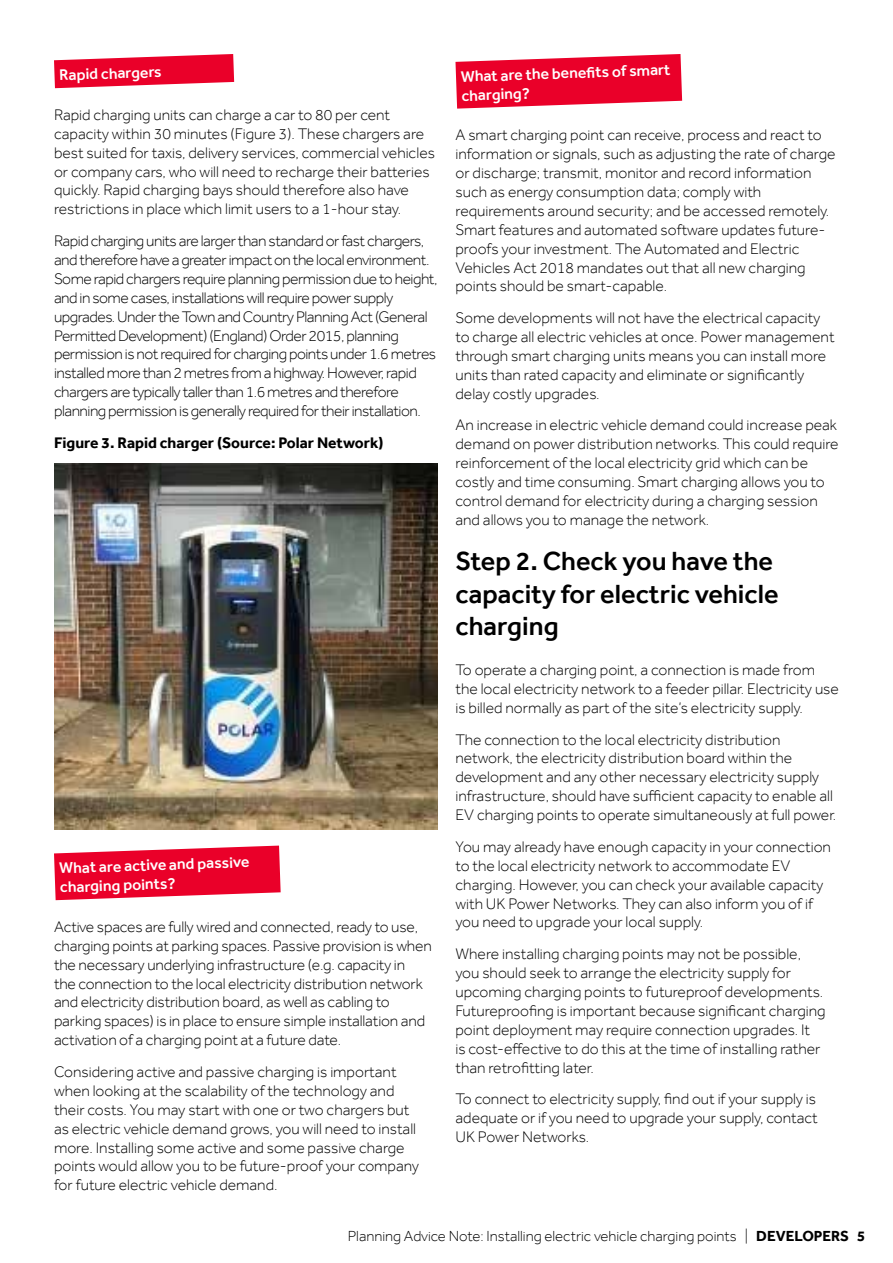
<style>
.page{position:relative;width:893px;height:1263px;background:#fff}
.page>*{position:absolute;margin:0;border:0;box-sizing:border-box;transform-origin:0 0}
.t1{font:500 27px/32.4px "Effra";color:#000}
.t2{font:300 15.75px/18.9px "Effra";color:#000}
.t3{font:300 15.75px/18.9px "Effra";letter-spacing:-.03em;color:#000}
.t4{font:500 15.75px/18.9px "Effra";color:#fff}
.t5{font:700 15.75px "Effra";color:#000}
.t6{font:300 15px "Effra";color:#000}
.s1{font-weight:700}
</style>
<div class="page">
<svg style="left:54px;top:54px;width:180px;height:34px"></svg>
<img style="left:54px;top:464px;width:383px;height:366px">
<svg style="left:54px;top:845px;width:227px;height:55px;background:#ed274a"></svg>
<svg style="left:455px;top:54px;width:227px;height:55px;background:#ed274a"></svg>
<p class="t4" style="left:59px;top:65px;width:104px;rotate:-2deg">Rapid chargers</p>
<p class="t2" style="left:54px;top:105px;width:382px">Rapid charging units can charge a car to 80 per cent capacity within 30 minutes (Figure 3). These chargers are best suited for taxis, delivery services, commercial vehicles or company cars, who will need to recharge their batteries quickly. Rapid charging bays should therefore also have restrictions in place which limit users to a 1-hour stay.</p>
<p class="t3" style="left:54px;top:231px;width:385px">Rapid charging units are larger than standard or fast chargers, and therefore have a greater impact on the local environment.<br>Some rapid chargers require planning permission due to height, and in some cases, installations will require power supply upgrades. Under the Town and Country Planning Act (General Permitted Development) (England) Order 2015, planning permission is not required for charging points under 1.6 metres installed more than 2 metres from a highway. However, rapid chargers are typically taller than 1.6 metres and therefore planning permission is generally required for their installation.</p>
<p class="t5" style="left:54px;top:433px;width:331px">Figure 3. Rapid charger (Source: Polar Network)</p>
<p class="t4" style="left:59px;top:858px;width:192px;rotate:-2deg">What are active and passive charging points?</p>
<p class="t2" style="left:54px;top:917px;width:379px">Active spaces are fully wired and connected, ready to use, charging points at parking spaces. Passive provision is when the necessary underlying infrastructure (e.g. capacity in<br>the connection to the local electricity distribution network and electricity distribution board, as well as cabling to parking spaces) is in place to ensure simple installation and activation of a charging point at a future date.</p>
<p class="t2" style="left:54px;top:1062px;width:367px">Considering active and passive charging is important when looking at the scalability of the technology and their costs. You may start with one or two chargers but as electric vehicle demand grows, you will need to install more. Installing some active and some passive charge points would allow you to be future-proof your company for future electric vehicle demand.</p>
<p class="t4" style="left:461px;top:67px;width:211px;rotate:-2deg">What are the benefits of smart charging?</p>
<p class="t2" style="left:455px;top:126px;width:382px">A smart charging point can receive, process and react to information or signals, such as adjusting the rate of charge or discharge; transmit, monitor and record information such as energy consumption data; comply with requirements around security; and be accessed remotely.<br>Smart features and automated software updates future&shy;proofs your investment. The Automated and Electric Vehicles Act 2018 mandates out that all new charging points should be smart-capable.</p>
<p class="t2" style="left:455px;top:308px;width:381px">Some developments will not have the electrical capacity to charge all electric vehicles at once. Power management through smart charging units means you can install more units than rated capacity and eliminate or significantly delay costly upgrades.</p>
<p class="t2" style="left:455px;top:416px;width:385px">An increase in electric vehicle demand could increase peak demand on power distribution networks. This could require reinforcement of the local electricity grid which can be costly and time consuming. Smart charging allows you to control demand for electricity during a charging session and allows you to manage the network.</p>
<h1 class="t1" style="left:455px;top:545px;width:325px">Step 2. Check you have the capacity for electric vehicle charging</h1>
<p class="t2" style="left:455px;top:660px;width:385px">To operate a charging point, a connection is made from the local electricity network to a feeder pillar. Electricity use is billed normally as part of the site’s electricity supply.</p>
<p class="t2" style="left:455px;top:730px;width:382px">The connection to the local electricity distribution network, the electricity distribution board within the development and any other necessary electricity supply infrastructure, should have sufficient capacity to enable all EV charging points to operate simultaneously at full power.</p>
<p class="t2" style="left:455px;top:837px;width:377px">You may already have enough capacity in your connection to the local electricity network to accommodate EV charging. However, you can check your available capacity with UK Power Networks. They can also inform you of if you need to upgrade your local supply.</p>
<p class="t2" style="left:455px;top:944px;width:372px">Where installing charging points may not be possible, you should seek to arrange the electricity supply for upcoming charging points to futureproof developments.<br>Futureproofing is important because significant charging point deployment may require connection upgrades. It<br>is cost-effective to do this at the time of installing rather than retrofitting later.</p>
<p class="t2" style="left:455px;top:1089px;width:364px;text-align:justify">To connect to electricity supply, find out if your supply is adequate or if you need to upgrade your supply, contact UK Power Networks.</p>
<p class="t6" style="left:348px;top:1227px;width:519px">Planning Advice Note: Installing electric vehicle charging points | <span class="s1">DEVELOPERS 5</span></p>
</div>
